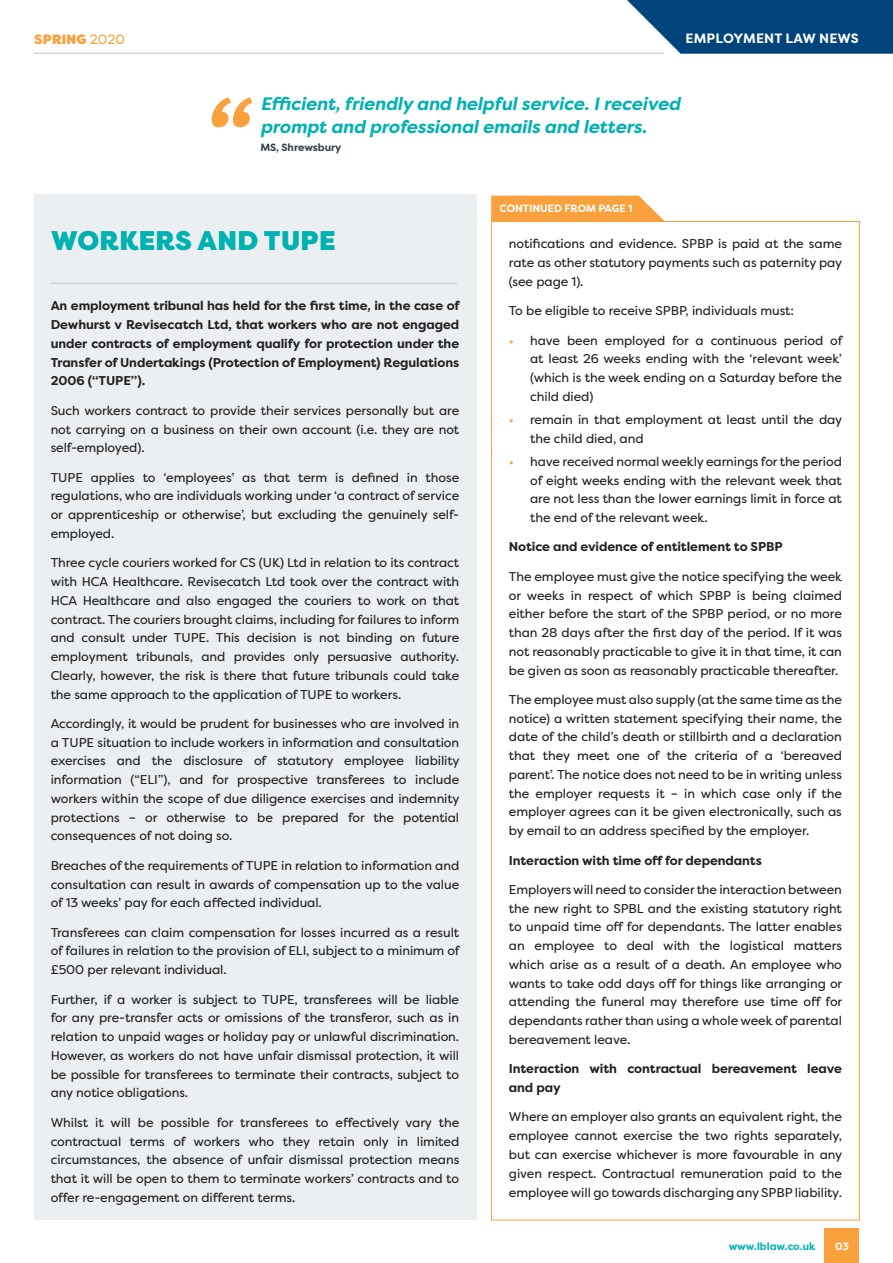
<style>
.page{position:relative;width:893px;height:1263px;background:#fff}
.page>*{position:absolute;margin:0;border:0;box-sizing:border-box;transform-origin:0 0}
.t1{font:900 27px "Filson Pro";letter-spacing:.015em;color:#00b1b1}
.t2{font:italic 700 18px/22.5px "Filson Pro";letter-spacing:-.005em;color:#00b1b1}
.t3{font:700 13.5px "Filson Pro";letter-spacing:.015em;color:#fff}
.t4{font:900 13.5px "Filson Pro";letter-spacing:.015em;color:#f9a13d}
.t5{font:12.75px/18.8px "Filson Pro";letter-spacing:-.005em;color:#231f20;text-align:justify}
.t6{font:700 12.75px/18.8px "Filson Pro";letter-spacing:-.005em;color:#231f20;text-align:justify}
.t7{font:700 10.5px "Filson Pro";letter-spacing:-.005em;color:#fff}
.t8{font:700 10.5px "Filson Pro";letter-spacing:-.005em;color:#00b1b1}
.t9{font:700 10.5px "Filson Pro";letter-spacing:-.005em;color:#30414a}
.s1{font-weight:400}
.s2{color:#f9a13d}
</style>
<div class="page">
<div style="left:34px;top:194px;width:442px;height:1026px;background:#ebeff1"></div>
<div style="left:825px;top:1229px;width:34px;height:34px;background:#f9a13d"></div>
<hr style="left:34px;top:53px;width:630px;height:1px;background:#c1cad0">
<svg style="left:627px;top:0;width:266px;height:54px;background:#1a5789"></svg>
<svg style="left:211px;top:97px;width:41px;height:30px"></svg>
<svg style="left:491px;top:196px;width:173px;height:25px;background:#f9a74a"></svg>
<svg style="left:491px;top:221px;width:369px;height:1000px"></svg>
<hr style="left:51px;top:283px;width:406px;height:1px;background:#c1cad0">
<p class="t4" style="left:34px;top:31px;width:92px">SPRING <span class="s1">2020</span></p>
<p class="t3" style="left:685px;top:30px;width:175px">EMPLOYMENT LAW NEWS</p>
<p class="t2" style="left:260px;top:93px;width:421px">Efficient, friendly and helpful service. I received prompt and professional emails and letters.</p>
<p class="t9" style="left:260px;top:140px;width:83px">MS, Shrewsbury</p>
<p class="t1" style="left:51px;top:223px;width:286px">WORKERS AND TUPE</p>
<p class="t6" style="left:51px;top:297px;width:410px">An employment tribunal has held for the first time, in the case of Dewhurst v Revisecatch Ltd, that workers who are not engaged under contracts of employment qualify for protection under the Transfer of Undertakings (Protection of Employment) Regulations 2006 (“TUPE”).</p>
<p class="t5" style="left:51px;top:401px;width:410px">Such workers contract to provide their services personally but are not carrying on a business on their own account (i.e. they are not self-employed).</p>
<p class="t5" style="left:51px;top:468px;width:410px">TUPE applies to ‘employees’ as that term is defined in those regulations, who are individuals working under ‘a contract of service or apprenticeship or otherwise’, but excluding the genuinely self&shy;employed.</p>
<p class="t5" style="left:51px;top:553px;width:410px">Three cycle couriers worked for CS (UK) Ltd in relation to its contract with HCA Healthcare. Revisecatch Ltd took over the contract with HCA Healthcare and also engaged the couriers to work on that contract. The couriers brought claims, including for failures to inform and consult under TUPE. This decision is not binding on future employment tribunals, and provides only persuasive authority.<br>Clearly, however, the risk is there that future tribunals could take the same approach to the application of TUPE to workers.</p>
<p class="t5" style="left:51px;top:714px;width:410px">Accordingly, it would be prudent for businesses who are involved in a TUPE situation to include workers in information and consultation exercises and the disclosure of statutory employee liability information (“ELI”), and for prospective transferees to include workers within the scope of due diligence exercises and indemnity protections – or otherwise to be prepared for the potential consequences of not doing so.</p>
<p class="t5" style="left:51px;top:856px;width:410px">Breaches of the requirements of TUPE in relation to information and consultation can result in awards of compensation up to the value of 13 weeks’ pay for each affected individual.</p>
<p class="t5" style="left:51px;top:923px;width:411px">Transferees can claim compensation for losses incurred as a result of failures in relation to the provision of ELI, subject to a minimum of £500 per relevant individual.</p>
<p class="t5" style="left:51px;top:989px;width:410px">Further, if a worker is subject to TUPE, transferees will be liable for any pre-transfer acts or omissions of the transferor, such as in relation to unpaid wages or holiday pay or unlawful discrimination.<br>However, as workers do not have unfair dismissal protection, it will be possible for transferees to terminate their contracts, subject to any notice obligations.</p>
<p class="t5" style="left:51px;top:1113px;width:410px">Whilst it will be possible for transferees to effectively vary the contractual terms of workers who they retain only in limited circumstances, the absence of unfair dismissal protection means that it will be open to them to terminate workers’ contracts and to offer re-engagement on different terms.</p>
<p class="t7" style="left:500px;top:202px;width:134px">CONTINUED FROM PAGE 1</p>
<p class="t5" style="left:509px;top:234px;width:335px">notifications and evidence. SPBP is paid at the same rate as other statutory payments such as paternity pay (see page 1).</p>
<p class="t5" style="left:509px;top:301px;width:287px">To be eligible to receive SPBP, individuals must:</p>
<p class="t5" style="left:530px;top:331px;width:314px;text-indent:-21px"><span class="s2">•</span> have been employed for a continuous period of at least 26 weeks ending with the ‘relevant week’ (which is the week ending on a Saturday before the child died)</p>
<p class="t5" style="left:530px;top:410px;width:314px;text-indent:-21px"><span class="s2">•</span> remain in that employment at least until the day the child died, and</p>
<p class="t5" style="left:530px;top:452px;width:313px;text-indent:-21px"><span class="s2">•</span> have received normal weekly earnings for the period of eight weeks ending with the relevant week that are not less than the lower earnings limit in force at the end of the relevant week.</p>
<p class="t6" style="left:509px;top:538px;width:275px">Notice and evidence of entitlement to SPBP</p>
<p class="t5" style="left:509px;top:567px;width:335px">The employee must give the notice specifying the week or weeks in respect of which SPBP is being claimed either before the start of the SPBP period, or no more than 28 days after the first day of the period. If it was not reasonably practicable to give it in that time, it can be given as soon as reasonably practicable thereafter.</p>
<p class="t5" style="left:509px;top:690px;width:335px">The employee must also supply (at the same time as the notice) a written statement specifying their name, the date of the child’s death or stillbirth and a declaration that they meet one of the criteria of a ‘bereaved parent’. The notice does not need to be in writing unless the employer requests it – in which case only if the employer agrees can it be given electronically, such as by email to an address specified by the employer.</p>
<p class="t6" style="left:509px;top:851px;width:254px">Interaction with time off for dependants</p>
<p class="t5" style="left:509px;top:880px;width:335px">Employers will need to consider the interaction between the new right to SPBL and the existing statutory right to unpaid time off for dependants. The latter enables an employee to deal with the logistical matters which arise as a result of a death. An employee who wants to take odd days off for things like arranging or attending the funeral may therefore use time off for dependants rather than using a whole week of parental bereavement leave.</p>
<p class="t6" style="left:509px;top:1060px;width:335px">Interaction with contractual bereavement leave and pay</p>
<p class="t5" style="left:509px;top:1107px;width:335px">Where an employer also grants an equivalent right, the employee cannot exercise the two rights separately, but can exercise whichever is more favourable in any given respect. Contractual remuneration paid to the employee will go towards discharging any SPBP liability.</p>
<p class="t8" style="left:729px;top:1239px;width:88px">www.lblaw.co.uk</p>
<p class="t7" style="left:835px;top:1239px;width:15px">03</p>
</div>
